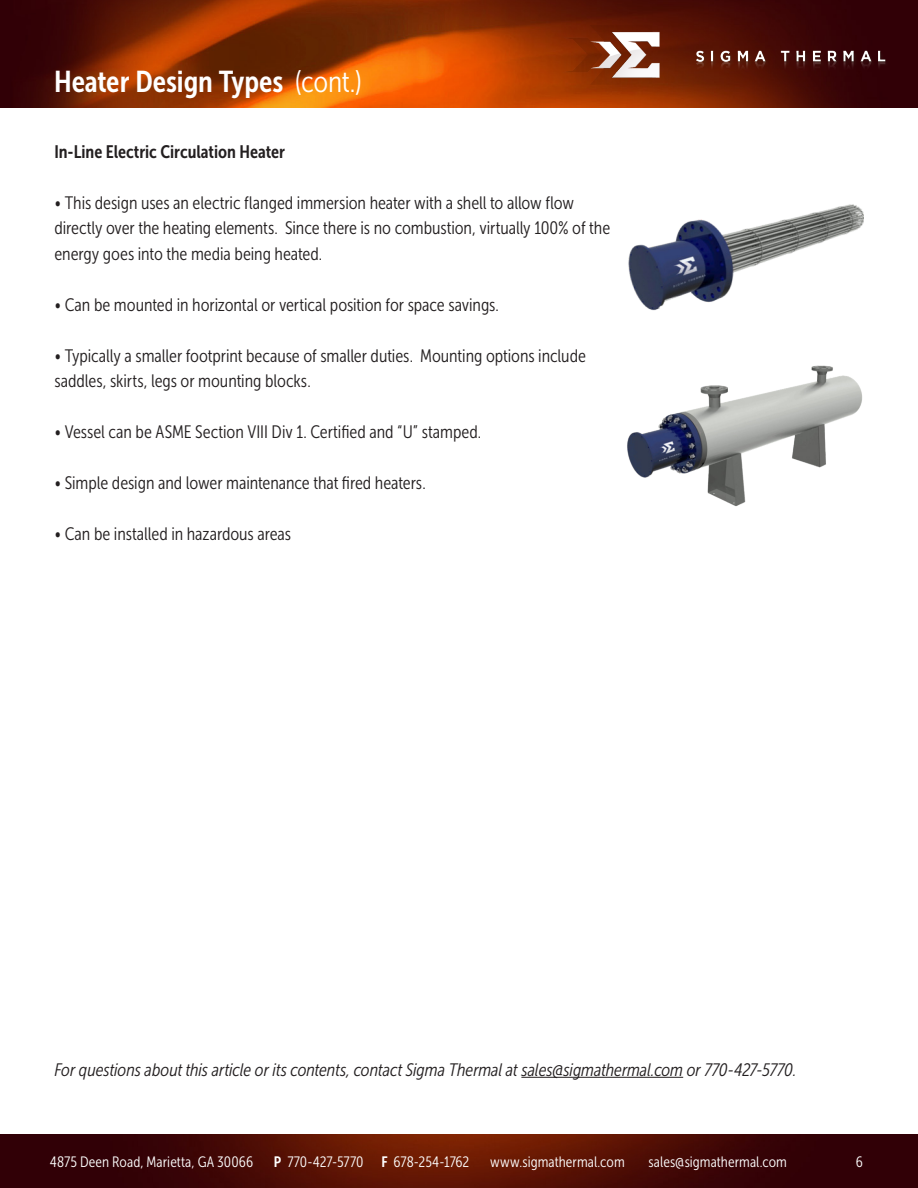
<style>
.page{position:relative;width:918px;height:1188px;background:#fff}
.page>*{position:absolute;margin:0;border:0;box-sizing:border-box;transform-origin:0 0}
.t1{font:30px "Museo Sans Cond 700";letter-spacing:-.005em;color:#fff}
.t2{font:18px/25.5px "Museo Sans Cond 300";letter-spacing:-.005em;color:#231f20}
.t3{font:italic 18px "Museo Sans Cond 300";letter-spacing:-.005em;color:#231f20}
.t4{font:18px "Museo Sans Cond 700";color:#231f20}
.t5{font:15px "Museo Sans Cond 300";letter-spacing:.005em;color:#fff}
.s1{font-family:"Museo Sans Cond 300"}
.s2{font-family:"Museo Sans Cond 700"}
</style>
<div class="page">
<img style="left:0;top:1134px;width:918px;height:54px">
<img style="left:0;top:0;width:918px;height:108px">
<img style="left:561px;top:26px;width:329px;height:59px">
<hr style="left:521px;top:1077px;width:162px;height:1px;background:#231f20">
<img style="left:628px;top:204px;width:236px;height:107px">
<img style="left:627px;top:365px;width:235px;height:141px">
<p class="t1" style="left:54px;top:65px;width:309px">Heater Design Types <span class="s1">(cont.)</span></p>
<p class="t4" style="left:54px;top:141px;width:232px">In-Line Electric Circulation Heater</p>
<p class="t2" style="left:54px;top:190px;width:557px">• This design uses an electric flanged immersion heater with a shell to allow flow directly over the heating elements. Since there is no combustion, virtually 100% of the energy goes into the media being heated.</p>
<p class="t2" style="left:54px;top:292px;width:446px">• Can be mounted in horizontal or vertical position for space savings.</p>
<p class="t2" style="left:54px;top:343px;width:533px">• Typically a smaller footprint because of smaller duties. Mounting options include saddles, skirts, legs or mounting blocks.</p>
<p class="t2" style="left:54px;top:419px;width:428px">• Vessel can be ASME Section VIII Div 1. Certified and “U” stamped.</p>
<p class="t2" style="left:54px;top:470px;width:373px">• Simple design and lower maintenance that fired heaters.</p>
<p class="t2" style="left:54px;top:521px;width:238px">• Can be installed in hazardous areas</p>
<p class="t3" style="left:54px;top:1060px;width:744px">For questions about this article or its contents, contact Sigma Thermal at sales@sigmathermal.com or 770-427-5770.</p>
<p class="t5" style="left:50px;top:1153px;width:205px">4875 Deen Road, Marietta, GA 30066</p>
<p class="t5" style="left:274px;top:1153px;width:197px"><span class="s2">P</span> 770-427-5770 <span class="s2">F</span> 678-254-1762</p>
<p class="t5" style="left:490px;top:1153px;width:136px">www.sigmathermal.com</p>
<p class="t5" style="left:649px;top:1153px;width:140px">sales@sigmathermal.com</p>
<p class="t5" style="left:856px;top:1153px;width:9px">6</p>
</div>
